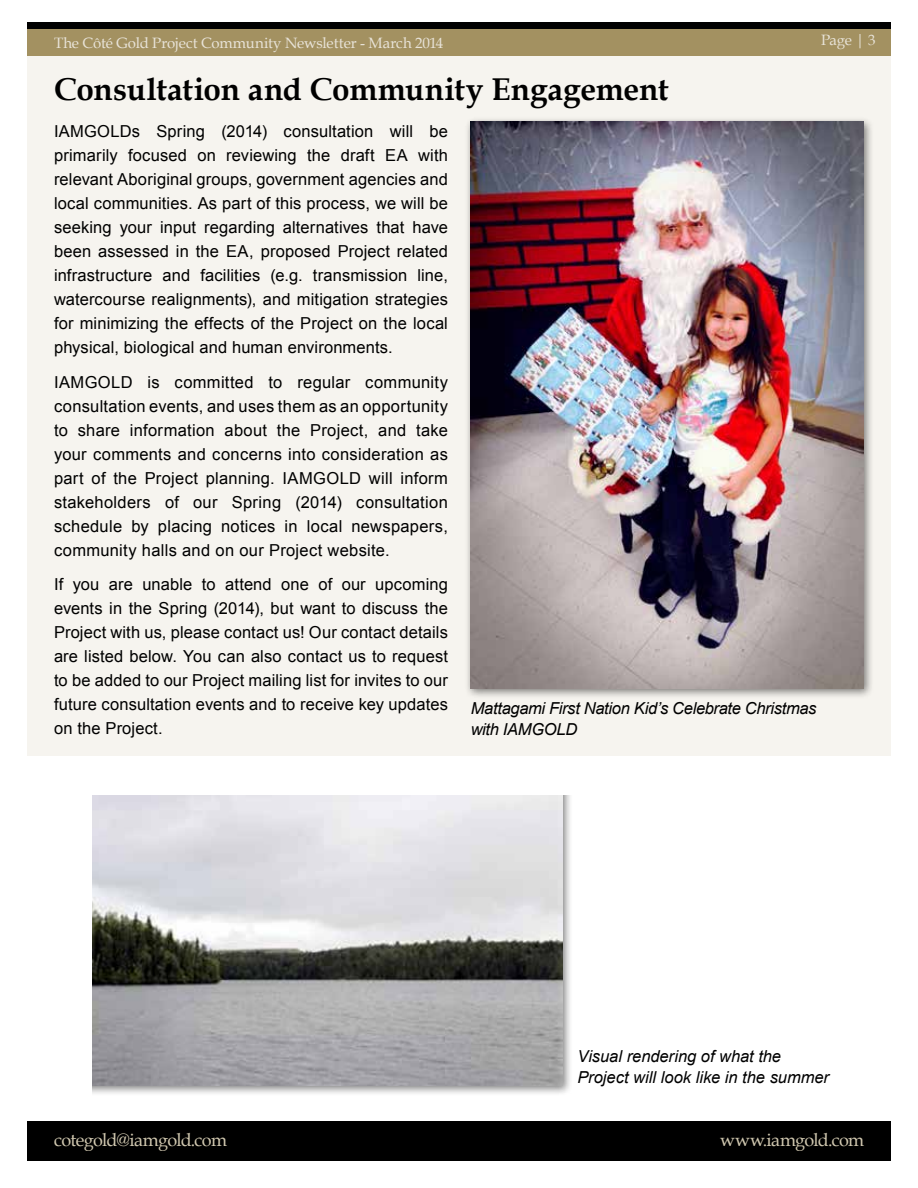
<style>
.page{position:relative;width:918px;height:1188px;background:#fff}
.page>*{position:absolute;margin:0;border:0;box-sizing:border-box;transform-origin:0 0}
.t1{font:700 31.5px "Book Antiqua";letter-spacing:-.005em;color:#000}
.t2{font:18px "Book Antiqua";letter-spacing:-.04em;color:#d1c8b0}
.t3{font:16.5px/24px "Arial";letter-spacing:.01em;color:#000;text-align:justify}
.t4{font:italic 16.5px/21px "Arial";letter-spacing:-.01em;color:#000}
.t5{font:15px "Book Antiqua";letter-spacing:-.01em;color:#e8e3d8}
</style>
<div class="page">
<div style="left:27px;top:1121px;width:864px;height:40px;background:#000"></div>
<div style="left:27px;top:22px;width:864px;height:34px;background:#a39161"></div>
<div style="left:27px;top:22px;width:864px;height:7px;background:#000"></div>
<div style="left:27px;top:57px;width:864px;height:699px;background:#f6f4ef"></div>
<div style="left:464px;top:117px;width:410px;height:582px;background:#000;opacity:.5"></div>
<img style="left:471px;top:122px;width:393px;height:566px">
<div style="left:93px;top:795px;width:479px;height:301px;background:#000;opacity:.5"></div>
<img style="left:93px;top:795px;width:469px;height:290px">
<p class="t5" style="left:821px;top:30px;width:56px">Page | 3</p>
<p class="t5" style="left:54px;top:32px;width:391px">The Côté Gold Project Community Newsletter - March 2014</p>
<h1 class="t1" style="left:54px;top:68px;width:616px">Consultation and Community Engagement</h1>
<p class="t3" style="left:54px;top:120px;width:396px">IAMGOLDs Spring (2014) consultation will be primarily focused on reviewing the draft EA with relevant Aboriginal groups, government agencies and local communities. As part of this process, we will be seeking your input regarding alternatives that have been assessed in the EA, proposed Project related infrastructure and facilities (e.g. transmission line, watercourse realignments), and mitigation strategies for minimizing the effects of the Project on the local physical, biological and human environments.</p>
<p class="t3" style="left:54px;top:370px;width:396px">IAMGOLD is committed to regular community consultation events, and uses them as an opportunity to share information about the Project, and take your comments and concerns into consideration as part of the Project planning. IAMGOLD will inform stakeholders of our Spring (2014) consultation schedule by placing notices in local newspapers, community halls and on our Project website.</p>
<p class="t3" style="left:54px;top:572px;width:396px">If you are unable to attend one of our upcoming events in the Spring (2014), but want to discuss the Project with us, please contact us! Our contact details are listed below. You can also contact us to request to be added to our Project mailing list for invites to our future consultation events and to receive key updates on the Project.</p>
<p class="t4" style="left:471px;top:698px;width:347px">Mattagami First Nation Kid’s Celebrate Christmas with IAMGOLD</p>
<p class="t4" style="left:577px;top:1046px;width:253px">Visual rendering of what the<br>Project will look like in the summer</p>
<p class="t2" style="left:54px;top:1127px;width:174px">cotegold@iamgold.com</p>
<p class="t2" style="left:720px;top:1127px;width:145px">www.iamgold.com</p>
</div>
